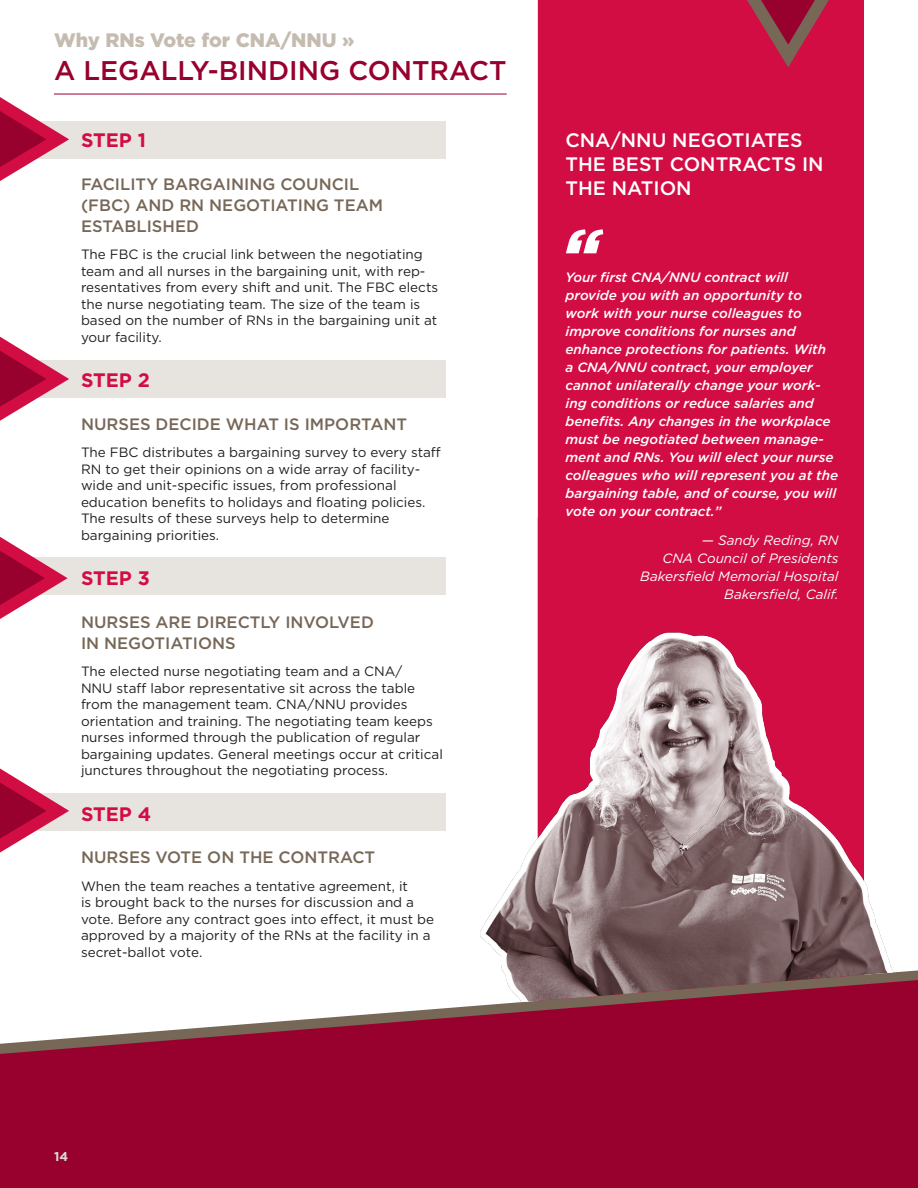
<style>
.page{position:relative;width:918px;height:1188px;background:#fff}
.page>*{position:absolute;margin:0;border:0;box-sizing:border-box;transform-origin:0 0}
.t1{font:italic 900 66px "Gotham";color:#fff}
.Section_Heading{font:500 27px "Gotham";color:#98012d}
.Heading_1{font:500 19.5px/24px "Gotham";color:#fff}
.t2{font:900 19.5px "Gotham";color:#c5bcb1}
.STEPS{font:700 19.5px "Gotham";color:#d20d44}
.Heading_2{font:500 16.5px/21px "Gotham";color:#766757}
.t3{font:13.5px/16.5px "Gotham";color:#231f20}
.t4{font:italic 500 13.5px/18px "Gotham";color:#fff}
.t5{font:italic 13.5px/18px "Gotham";color:#fff;text-align:right}
.t6{font:700 12.75px "Gotham";color:#dfdad4}
</style>
<div class="page">
<div style="left:27px;top:121px;width:419px;height:37px;background:#e7e3de"></div>
<div style="left:27px;top:360px;width:419px;height:37px;background:#e7e3de"></div>
<div style="left:27px;top:558px;width:419px;height:37px;background:#e7e3de"></div>
<div style="left:27px;top:793px;width:419px;height:37px;background:#e7e3de"></div>
<div style="left:538px;top:0;width:326px;height:624px;background:#d20d44"></div>
<svg style="left:0;top:980px;width:918px;height:208px;background:#a22146"></svg>
<svg style="left:747px;top:0;width:82px;height:67px;background:#ab2344"></svg>
<img style="left:446px;top:624px;width:454px;height:383px">
<svg style="left:0;top:97px;width:69px;height:84px"></svg>
<svg style="left:0;top:337px;width:69px;height:84px"></svg>
<svg style="left:0;top:537px;width:68px;height:82px"></svg>
<svg style="left:0;top:768px;width:69px;height:85px"></svg>
<hr style="left:54px;top:94px;width:453px;height:1px;background:#98012d">
<p class="t2" style="left:54px;top:27px;width:302px">Why RNs Vote for CNA/NNU »</p>
<p class="Section_Heading" style="left:54px;top:53px;width:454px">A LEGALLY-BINDING CONTRACT</p>
<p class="STEPS" style="left:81px;top:128px;width:66px">STEP 1</p>
<p class="Heading_2" style="left:81px;top:173px;width:304px">FACILITY BARGAINING COUNCIL (FBC) AND RN NEGOTIATING TEAM<br>ESTABLISHED</p>
<p class="t3" style="left:81px;top:246px;width:359px">The FBC is the crucial link between the negotiating team and all nurses in the bargaining unit, with rep&shy;resentatives from every shift and unit. The FBC elects the nurse negotiating team. The size of the team is based on the number of RNs in the bargaining unit at your facility.</p>
<p class="STEPS" style="left:81px;top:368px;width:70px">STEP 2</p>
<p class="Heading_2" style="left:81px;top:413px;width:328px">NURSES DECIDE WHAT IS IMPORTANT</p>
<p class="t3" style="left:81px;top:444px;width:361px">The FBC distributes a bargaining survey to every staff RN to get their opinions on a wide array of facility&shy;wide and unit-specific issues, from professional education benefits to holidays and floating policies.<br>The results of these surveys help to determine bargaining priorities.</p>
<p class="STEPS" style="left:81px;top:566px;width:70px">STEP 3</p>
<p class="Heading_2" style="left:81px;top:611px;width:294px">NURSES ARE DIRECTLY INVOLVED<br>IN NEGOTIATIONS</p>
<p class="t3" style="left:81px;top:663px;width:363px">The elected nurse negotiating team and a CNA/<br>NNU staff labor representative sit across the table from the management team. CNA/NNU provides orientation and training. The negotiating team keeps nurses informed through the publication of regular bargaining updates. General meetings occur at critical junctures throughout the negotiating process.</p>
<p class="STEPS" style="left:81px;top:801px;width:72px">STEP 4</p>
<p class="Heading_2" style="left:81px;top:847px;width:296px">NURSES VOTE ON THE CONTRACT</p>
<p class="t3" style="left:81px;top:877px;width:355px">When the team reaches a tentative agreement, it<br>is brought back to the nurses for discussion and a vote. Before any contract goes into effect, it must be approved by a majority of the RNs at the facility in a secret-ballot vote.</p>
<p class="Heading_1" style="left:566px;top:128px;width:260px">CNA/NNU NEGOTIATES<br>THE BEST CONTRACTS IN<br>THE NATION</p>
<p class="t1" style="left:562px;top:207px;width:39px">“</p>
<p class="t4" style="left:566px;top:268px;width:274px">Your first CNA/NNU contract will provide you with an opportunity to work with your nurse colleagues to improve conditions for nurses and enhance protections for patients. With<br>a CNA/NNU contract, your employer cannot unilaterally change your work&shy;ing conditions or reduce salaries and benefits. Any changes in the workplace must be negotiated between manage&shy;ment and RNs. You will elect your nurse colleagues who will represent you at the bargaining table, and of course, you will vote on your contract.”</p>
<p class="t5" style="left:640px;top:530px;width:200px">— Sandy Reding, RN<br>CNA Council of Presidents<br>Bakersfield Memorial Hospital<br>Bakersfield, Calif.</p>
<p class="t6" style="left:54px;top:1148px;width:16px">14</p>
</div>
